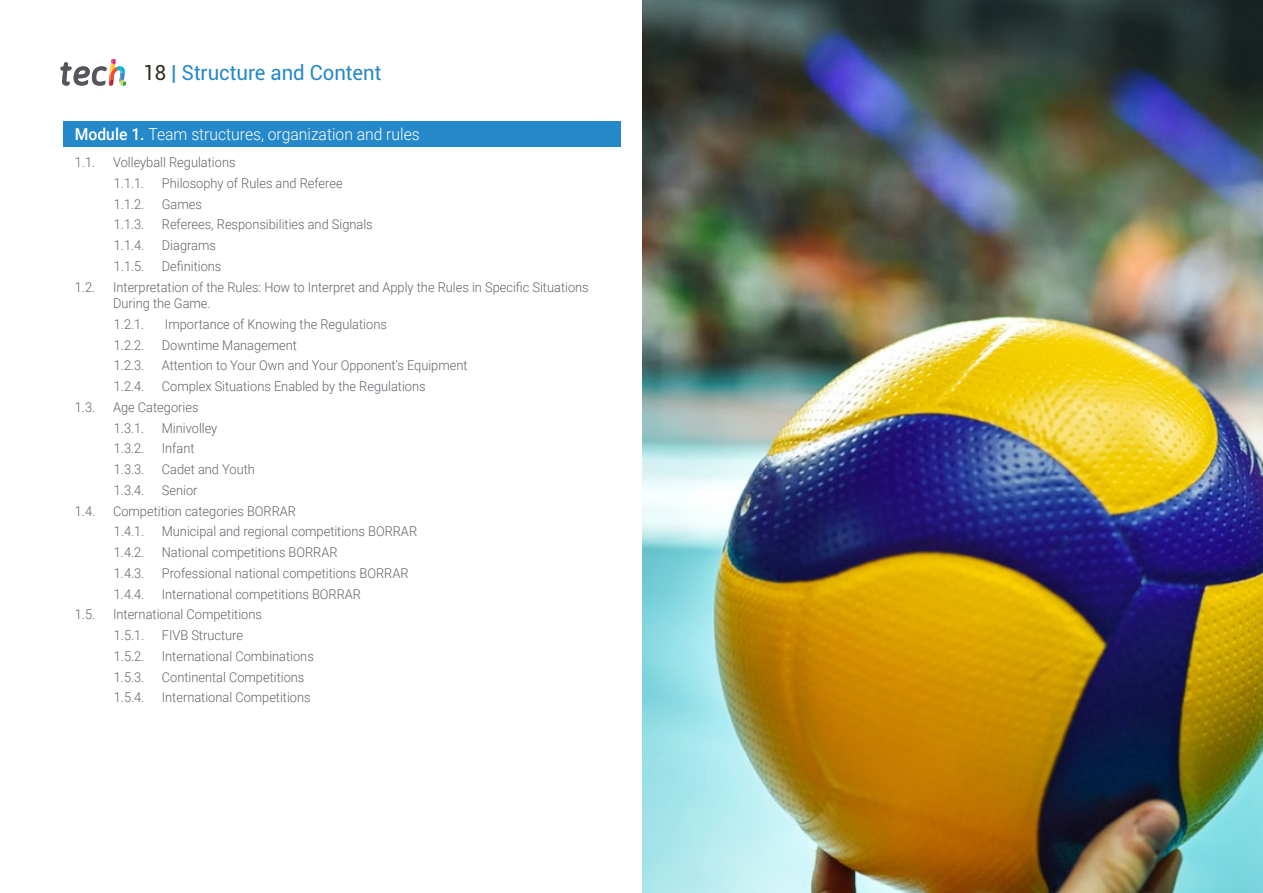
<style>
.page{position:relative;width:1263px;height:893px;background:#fff}
.page>*{position:absolute;margin:0;border:0;box-sizing:border-box;transform-origin:0 0}
.t1{font:21px "Roboto";color:#2488c9}
.t2{font:300 16.5px "Roboto";color:#fff;scale:.95 1}
.t3{font:300 13.5px/20.7px "Roboto";color:#61646a;scale:.95 1}
.s1{color:#312e20}
.s2{font-weight:500}
</style>
<div class="page">
<img style="left:642px;top:0;width:621px;height:893px">
<div style="left:64px;top:121px;width:557px;height:25px;background:#2488c9"></div>
<svg style="left:61px;top:59px;width:65px;height:27px"></svg>
<h1 class="t1" style="left:144px;top:57px;width:239px"><span class="s1">18</span> | Structure and Content</h1>
<p class="t2" style="left:75px;top:123px;width:364px"><span class="s2">Module 1.</span> Team structures, organization and rules</p>
<p class="t3" style="left:75px;top:151px;width:23px">1.1.</p>
<p class="t3" style="left:113px;top:151px;width:130px">Volleyball Regulations<br>1.1.1.</p>
<p class="t3" style="left:162px;top:172px;width:192px">Philosophy of Rules and Referee</p>
<p class="t3" style="left:114px;top:193px;width:34px">1.1.2.</p>
<p class="t3" style="left:162px;top:193px;width:44px">Games</p>
<p class="t3" style="left:114px;top:214px;width:34px">1.1.3.</p>
<p class="t3" style="left:162px;top:214px;width:224px">Referees, Responsibilities and Signals</p>
<p class="t3" style="left:114px;top:234px;width:34px">1.1.4.</p>
<p class="t3" style="left:162px;top:234px;width:58px">Diagrams</p>
<p class="t3" style="left:114px;top:255px;width:34px">1.1.5.</p>
<p class="t3" style="left:162px;top:255px;width:64px">Definitions</p>
<p class="t3" style="left:75px;top:276px;width:23px">1.2.</p>
<p class="t3" style="left:113px;top:278px;width:502px;line-height:16.5px">Interpretation of the Rules: How to Interpret and Apply the Rules in Specific Situations<br>During the Game.</p>
<p class="t3" style="left:114px;top:313px;width:34px">1.2.1.</p>
<p class="t3" style="left:165px;top:313px;width:235px">Importance of Knowing the Regulations</p>
<p class="t3" style="left:114px;top:334px;width:34px">1.2.2.</p>
<p class="t3" style="left:162px;top:334px;width:144px">Downtime Management</p>
<p class="t3" style="left:114px;top:355px;width:34px">1.2.3.</p>
<p class="t3" style="left:162px;top:355px;width:323px">Attention to Your Own and Your Opponent's Equipment</p>
<p class="t3" style="left:114px;top:375px;width:34px">1.2.4.</p>
<p class="t3" style="left:162px;top:375px;width:279px">Complex Situations Enabled by the Regulations</p>
<p class="t3" style="left:75px;top:396px;width:23px">1.3.</p>
<p class="t3" style="left:113px;top:396px;width:91px">Age Categories<br>1.3.1.</p>
<p class="t3" style="left:162px;top:417px;width:60px">Minivolley</p>
<p class="t3" style="left:114px;top:438px;width:34px">1.3.2.</p>
<p class="t3" style="left:162px;top:438px;width:36px">Infant</p>
<p class="t3" style="left:114px;top:458px;width:34px">1.3.3.</p>
<p class="t3" style="left:162px;top:458px;width:99px">Cadet and Youth</p>
<p class="t3" style="left:114px;top:479px;width:34px">1.3.4.</p>
<p class="t3" style="left:162px;top:479px;width:39px">Senior</p>
<p class="t3" style="left:75px;top:500px;width:23px">1.4.</p>
<p class="t3" style="left:113px;top:500px;width:194px">Competition categories BORRAR<br>1.4.1.</p>
<p class="t3" style="left:162px;top:521px;width:270px">Municipal and regional competitions BORRAR</p>
<p class="t3" style="left:114px;top:541px;width:34px">1.4.2.</p>
<p class="t3" style="left:162px;top:541px;width:186px">National competitions BORRAR</p>
<p class="t3" style="left:114px;top:562px;width:34px">1.4.3.</p>
<p class="t3" style="left:162px;top:562px;width:261px">Professional national competitions BORRAR</p>
<p class="t3" style="left:114px;top:583px;width:34px">1.4.4.</p>
<p class="t3" style="left:162px;top:583px;width:211px">International competitions BORRAR</p>
<p class="t3" style="left:75px;top:604px;width:23px">1.5.</p>
<p class="t3" style="left:113px;top:604px;width:158px">International Competitions<br>1.5.1.</p>
<p class="t3" style="left:162px;top:624px;width:87px">FIVB Structure</p>
<p class="t3" style="left:114px;top:645px;width:34px">1.5.2.</p>
<p class="t3" style="left:162px;top:645px;width:161px">International Combinations</p>
<p class="t3" style="left:114px;top:666px;width:34px">1.5.3.</p>
<p class="t3" style="left:162px;top:666px;width:152px">Continental Competitions</p>
<p class="t3" style="left:114px;top:687px;width:34px">1.5.4.</p>
<p class="t3" style="left:162px;top:687px;width:158px">International Competitions</p>
</div>
